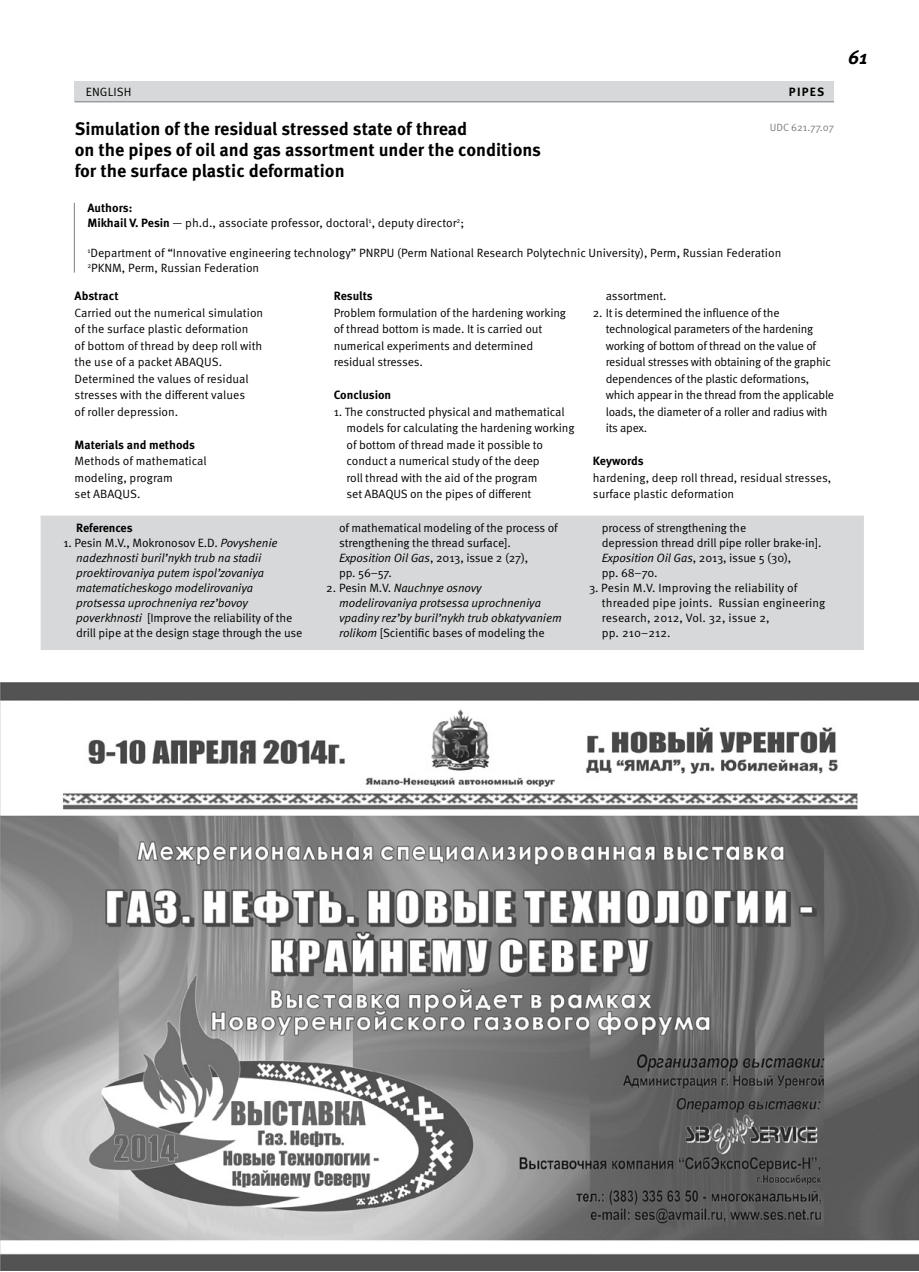
<style>
.page{position:relative;width:919px;height:1272px;background:#fff}
.page>*{position:absolute;margin:0;border:0;box-sizing:border-box;transform-origin:0 0}
.t1{font:italic 700 19.5px "Meta Pro";color:#000}
.t2{font:700 18px/21px "Meta Pro";color:#000}
.t3{font:12px/16.5px "Meta Pro";letter-spacing:-.01em;color:#000}
.t4{font:italic 12px/15px "Meta Pro";letter-spacing:-.01em;color:#000}
.t5{font:12px/15px "Meta Pro";letter-spacing:.01em;color:#000}
.t6{font:700 12px "Meta Pro";letter-spacing:-.005em;color:#000}
.t7{font:10.5px "Meta Pro";letter-spacing:-.005em;color:#7c7d80}
.s1{font-weight:700}
.s2{font-style:normal}
.s3{font-style:italic}
</style>
<div class="page">
<div style="left:75px;top:81px;width:759px;height:20px;background:#d7d8d9"></div>
<hr style="left:75px;top:101px;width:759px;height:1px;background:#7c7d80">
<div style="left:41px;top:515px;width:822px;height:135px;background:#d7d8d9;border:2px solid #d7d8d9"></div>
<hr style="left:74px;top:203px;width:1px;height:69px;background:#7c7d80">
<img style="left:0;top:682px;width:918px;height:588px">
<p class="t3" style="left:86px;top:84px;width:14px">English</p>
<p class="t6" style="left:788px;top:84px;width:8px">pipes</p>
<h2 class="t2" style="left:75px;top:119px;width:468px">Simulation of the residual stressed state of thread<br>on the pipes of oil and gas assortment under the conditions for the surface plastic deformation</h2>
<p class="t3" style="left:87px;top:201px;width:378px;line-height:15px"><span class="s1">Authors:<br>Mikhail V. Pesin</span> — ph.d., associate professor, doctoral<sup>1</sup>, deputy director<sup>2</sup>;</p>
<p class="t3" style="left:87px;top:246px;width:695px;line-height:15px"><sup>1</sup>Department of “Innovative engineering technology” PNRPU (Perm National Research Polytechnic University), Perm, Russian Federation<br><sup>2</sup>PKNM, Perm, Russian Federation</p>
<p class="t7" style="left:769px;top:120px;width:66px">UDC 621.77.07</p>
<p class="t6" style="left:75px;top:288px;width:45px">Abstract</p>
<p class="t3" style="left:75px;top:305px;width:190px">Carried out the numerical simulation of the surface plastic deformation<br>of bottom of thread by deep roll with the use of a packet ABAQUS.<br>Determined the values of residual stresses with the different values<br>of roller depression.</p>
<p class="t6" style="left:75px;top:437px;width:122px">Materials and methods</p>
<p class="t3" style="left:75px;top:453px;width:134px">Methods of mathematical modeling, program<br>set ABAQUS.</p>
<p class="t6" style="left:76px;top:520px;width:58px">References</p>
<p class="t4" style="left:76px;top:536px;width:228px;text-indent:-13px"><span class="s2">1. Pesin M.V., Mokronosov E.D.</span> Povyshenie nadezhnosti buril’nykh trub na stadii proektirovaniya putem ispol’zovaniya matematicheskogo modelirovaniya protsessa uprochneniya rez’bovoy poverkhnosti <span class="s2">[Improve the reliability of the drill pipe at the design stage through the use</span></p>
<p class="t6" style="left:334px;top:288px;width:40px">Results</p>
<p class="t3" style="left:334px;top:305px;width:234px">Problem formulation of the hardening working of thread bottom is made. It is carried out numerical experiments and determined residual stresses.</p>
<p class="t6" style="left:334px;top:387px;width:59px">Conclusion</p>
<p class="t3" style="left:346px;top:404px;width:229px;text-indent:-13px">1. The constructed physical and mathematical models for calculating the hardening working of bottom of thread made it possible to conduct a numerical study of the deep<br>roll thread with the aid of the program<br>set ABAQUS on the pipes of different</p>
<p class="t3" style="left:339px;top:521px;width:220px;line-height:15px">of mathematical modeling of the process of strengthening the thread surface].<br><span class="s3">Exposition Oil Gas</span>, 2013, issue 2 (27),<br>pp. 56–57.</p>
<p class="t4" style="left:339px;top:581px;width:224px;text-indent:-13px"><span class="s2">2. Pesin M.V.</span> Nauchnye osnovy modelirovaniya protsessa uprochneniya vpadiny rez’by buril’nykh trub obkatyvaniem rolikom <span class="s2">[Scientific bases of modeling the</span></p>
<p class="t3" style="left:605px;top:288px;width:62px">assortment.</p>
<p class="t3" style="left:605px;top:305px;width:230px;text-indent:-13px">2. It is determined the influence of the technological parameters of the hardening working of bottom of thread on the value of residual stresses with obtaining of the graphic dependences of the plastic deformations, which appear in the thread from the applicable loads, the diameter of a roller and radius with its apex.</p>
<p class="t6" style="left:593px;top:453px;width:52px">Keywords</p>
<p class="t3" style="left:593px;top:470px;width:240px">hardening, deep roll thread, residual stresses, surface plastic deformation</p>
<p class="t3" style="left:602px;top:521px;width:221px;line-height:15px">process of strengthening the<br>depression thread drill pipe roller brake-in].<br><span class="s3">Exposition Oil Gas</span>, 2013, issue 5 (30),<br>pp. 68–70.</p>
<p class="t5" style="left:602px;top:581px;width:225px;text-indent:-13px">3. Pesin M.V. Improving the reliability of threaded pipe joints. Russian engineering research, 2012, Vol. 32, issue 2,<br>pp. 210–212.</p>
<h1 class="t1" style="left:847px;top:45px;width:21px">61</h1>
</div>
